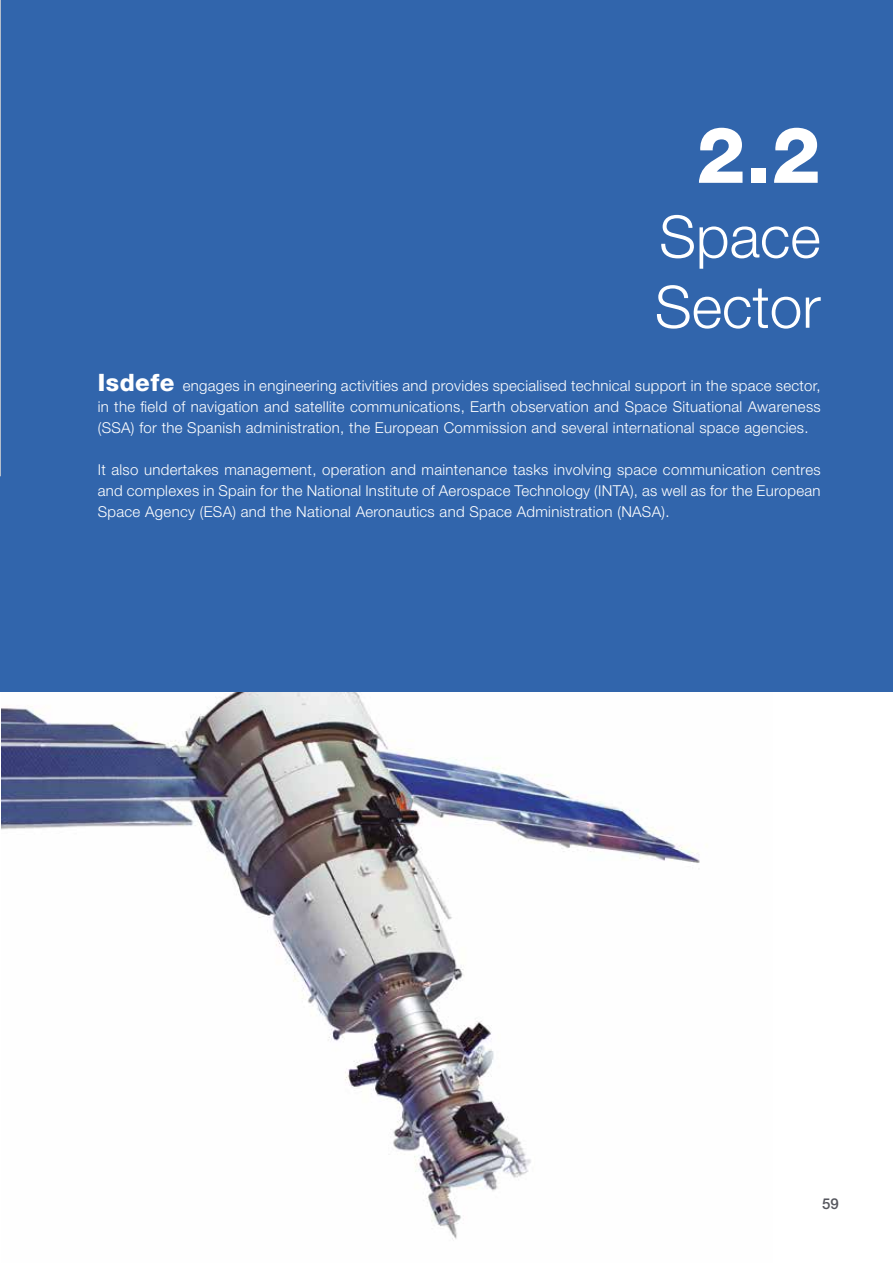
<style>
.page{position:relative;width:893px;height:1263px;background:#fff}
.page>*{position:absolute;margin:0;border:0;box-sizing:border-box;transform-origin:0 0}
.t1{font:800 78px "Helvetica Neue LT Std";color:#fff}
.t2{font:300 58.5px/70.2px "Helvetica Neue LT Std";color:#fff}
.t3{font:300 15px/21px "Helvetica Neue LT Std";letter-spacing:.02em;color:#fff;text-align:justify}
.t4{font:500 15px "Helvetica Neue LT Std";color:#56575e}
.s1{font-weight:800;font-size:24px}
</style>
<div class="page">
<img style="left:1px;top:692px;width:699px;height:547px">
<div style="left:1px;top:0;width:892px;height:692px;background:#3165ac"></div>
<svg style="left:0;top:0;width:1px;height:476px"></svg>
<h1 class="t1" style="left:696px;top:109px;width:126px">2.2</h1>
<h2 class="t2" style="left:655px;top:200px;width:167px">Space<br>Sector</h2>
<p class="t3" style="left:98px;top:374px;width:724px"><span class="s1">Isdefe</span> engages in engineering activities and provides specialised technical support in the space sector, in the field of navigation and satellite communications, Earth observation and Space Situational Awareness (SSA) for the Spanish administration, the European Commission and several international space agencies.</p>
<p class="t3" style="left:98px;top:458px;width:724px">It also undertakes management, operation and maintenance tasks involving space communication centres and complexes in Spain for the National Institute of Aerospace Technology (INTA), as well as for the European Space Agency (ESA) and the National Aeronautics and Space Administration (NASA).</p>
<p class="t4" style="left:822px;top:1194px;width:18px">59</p>
</div>
